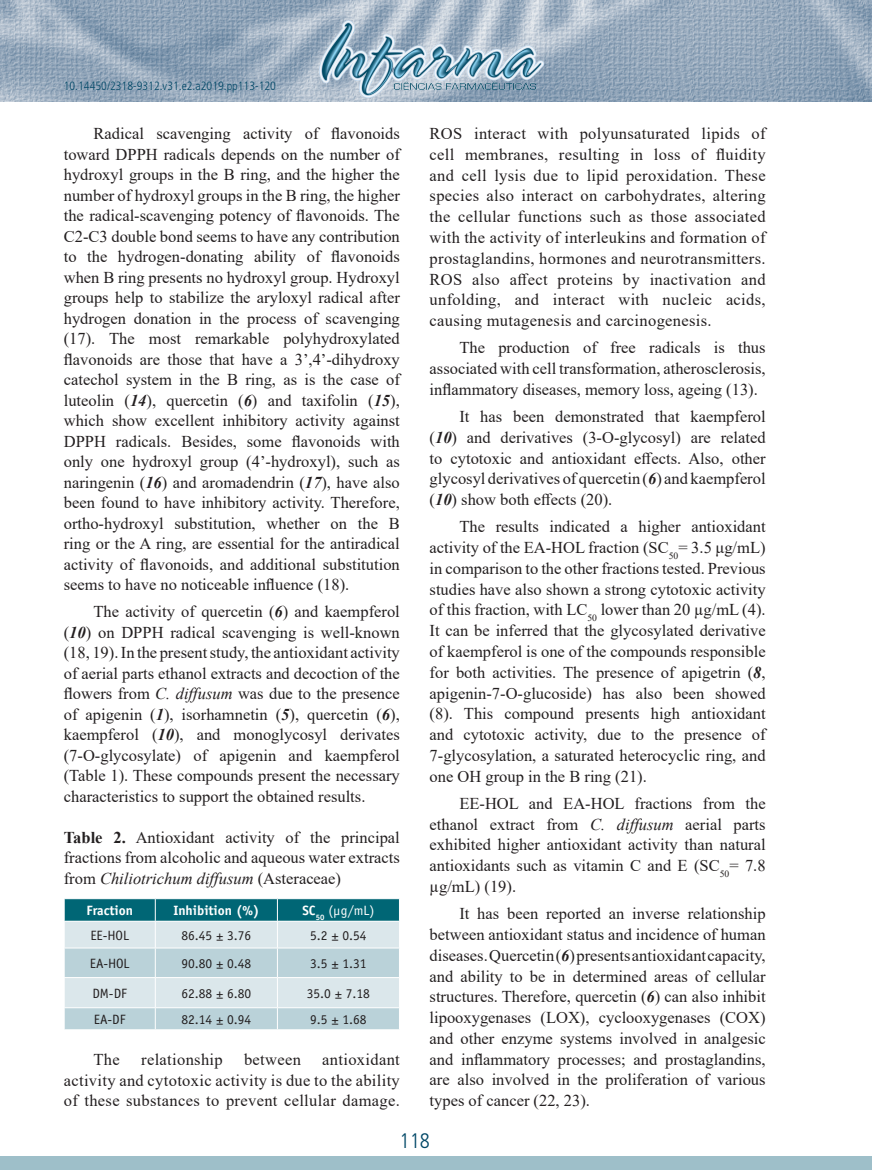
<style>
.page{position:relative;width:872px;height:1170px;background:#fff}
.page>*{position:absolute;margin:0;border:0;box-sizing:border-box;transform-origin:0 0}
.t1{font:300 condensed 21px "Frutiger";color:#004766}
.t2{font:16.5px/20.7px "Times New Roman";color:#231f20;text-align:justify}
.t3{font:16.5px "Times New Roman";letter-spacing:.02em;color:#231f20}
.t4{font:13.5px "Officina Sans";color:#231f20}
.t5{font:700 13.5px "Officina Sans";color:#fff}
.t6{font:13.5px "Officina Sans";color:#fff}
.t7{font:300 condensed 12px "Frutiger";color:#004766}
.s1{font-weight:700;font-style:italic}
.s2{font-style:italic}
.s3{font-weight:700}
</style>
<div class="page">
<img style="left:0;top:0;width:872px;height:101px">
<div style="left:0;top:1155px;width:872px;height:14px;background:#9ebfc9"></div>
<img style="left:319px;top:20px;width:225px;height:77px">
<svg style="left:64px;top:898px;width:336px;height:131px;background:#accbd1"></svg>
<p class="t7" style="left:64px;top:79px;width:214px">10.14450/2318-9312.v31.e2.a2019.pp113-120</p>
<p class="t2" style="left:64px;top:123px;width:337px;text-indent:30px">Radical scavenging activity of flavonoids toward DPPH radicals depends on the number of hydroxyl groups in the B ring, and the higher the number of hydroxyl groups in the B ring, the higher the radical-scavenging potency of flavonoids. The C2-C3 double bond seems to have any contribution to the hydrogen-donating ability of flavonoids when B ring presents no hydroxyl group. Hydroxyl groups help to stabilize the aryloxyl radical after hydrogen donation in the process of scavenging (17). The most remarkable polyhydroxylated flavonoids are those that have a 3’,4’-dihydroxy catechol system in the B ring, as is the case of luteolin (<span class="s1">14</span>), quercetin (<span class="s1">6</span>) and taxifolin (<span class="s1">15</span>), which show excellent inhibitory activity against DPPH radicals. Besides, some flavonoids with only one hydroxyl group (4’-hydroxyl), such as naringenin (<span class="s1">16</span>) and aromadendrin (<span class="s1">17</span>), have also been found to have inhibitory activity. Therefore, ortho-hydroxyl substitution, whether on the B ring or the A ring, are essential for the antiradical activity of flavonoids, and additional substitution seems to have no noticeable influence (18).</p>
<p class="t2" style="left:64px;top:600px;width:337px;text-indent:30px">The activity of quercetin (<span class="s1">6</span>) and kaempferol (<span class="s1">10</span>) on DPPH radical scavenging is well-known (18, 19). In the present study, the antioxidant activity of aerial parts ethanol extracts and decoction of the flowers from <span class="s2">C. diffusum</span> was due to the presence of apigenin (<span class="s1">1</span>), isorhamnetin (<span class="s1">5</span>), quercetin (<span class="s1">6</span>), kaempferol (<span class="s1">10</span>), and monoglycosyl derivates (7-O-glycosylate) of apigenin and kaempferol (Table 1). These compounds present the necessary characteristics to support the obtained results.</p>
<p class="t2" style="left:64px;top:826px;width:337px"><span class="s3">Table 2.</span> Antioxidant activity of the principal fractions from alcoholic and aqueous water extracts from <span class="s2">Chiliotrichum diffusum</span> (Asteraceae)</p>
<p class="t5" style="left:86px;top:902px;width:48px">Fraction</p>
<p class="t5" style="left:173px;top:902px;width:87px">Inhibition (%)</p>
<p class="t6" style="left:302px;top:902px;width:73px"><span class="s3">SC</span><sub>50</sub> (µg/mL)</p>
<p class="t4" style="left:90px;top:927px;width:40px">EE-HOL</p>
<p class="t4" style="left:181px;top:927px;width:71px">86.45 ± 3.76</p>
<p class="t4" style="left:310px;top:927px;width:58px">5.2 ± 0.54</p>
<p class="t4" style="left:90px;top:955px;width:41px">EA-HOL</p>
<p class="t4" style="left:181px;top:955px;width:71px">90.80 ± 0.48</p>
<p class="t4" style="left:310px;top:955px;width:58px">3.5 ± 1.31</p>
<p class="t4" style="left:92px;top:985px;width:36px">DM-DF</p>
<p class="t4" style="left:181px;top:985px;width:71px">62.88 ± 6.80</p>
<p class="t4" style="left:307px;top:985px;width:65px">35.0 ± 7.18</p>
<p class="t4" style="left:94px;top:1011px;width:33px">EA-DF</p>
<p class="t4" style="left:181px;top:1011px;width:71px">82.14 ± 0.94</p>
<p class="t4" style="left:310px;top:1011px;width:58px">9.5 ± 1.68</p>
<p class="t2" style="left:94px;top:1048px;width:28px">The</p>
<p class="t3" style="left:141px;top:1047px;width:83px">relationship</p>
<p class="t3" style="left:244px;top:1047px;width:58px">between</p>
<p class="t2" style="left:64px;top:1048px;width:337px;text-indent:258px">antioxidant activity and cytotoxic activity is due to the ability of these substances to prevent cellular damage.</p>
<p class="t2" style="left:429px;top:123px;width:337px">ROS interact with polyunsaturated lipids of cell membranes, resulting in loss of fluidity and cell lysis due to lipid peroxidation. These species also interact on carbohydrates, altering the cellular functions such as those associated with the activity of interleukins and formation of prostaglandins, hormones and neurotransmitters.<br>ROS also affect proteins by inactivation and unfolding, and interact with nucleic acids, causing mutagenesis and carcinogenesis.</p>
<p class="t2" style="left:429px;top:337px;width:337px;text-indent:30px">The production of free radicals is thus associated with cell transformation, atherosclerosis, inflammatory diseases, memory loss, ageing (13).</p>
<p class="t2" style="left:429px;top:405px;width:337px;text-indent:30px">It has been demonstrated that kaempferol (<span class="s1">10</span>) and derivatives (3-O-glycosyl) are related to cytotoxic and antioxidant effects. Also, other glycosyl derivatives of quercetin (<span class="s1">6</span>) and kaempferol (<span class="s1">10</span>) show both effects (20).</p>
<p class="t2" style="left:429px;top:516px;width:337px;text-indent:30px">The results indicated a higher antioxidant activity of the EA-HOL fraction (SC<sub>50</sub>= 3.5 μg/mL) in comparison to the other fractions tested. Previous studies have also shown a strong cytotoxic activity of this fraction, with LC<sub>50</sub> lower than 20 µg/mL (4).<br>It can be inferred that the glycosylated derivative of kaempferol is one of the compounds responsible for both activities. The presence of apigetrin (<span class="s1">8</span>, apigenin-7-O-glucoside) has also been showed (8). This compound presents high antioxidant and cytotoxic activity, due to the presence of 7-glycosylation, a saturated heterocyclic ring, and one OH group in the B ring (21).</p>
<p class="t2" style="left:429px;top:792px;width:337px;text-indent:30px">EE-HOL and EA-HOL fractions from the ethanol extract from <span class="s2">C. diffusum</span> aerial parts exhibited higher antioxidant activity than natural antioxidants such as vitamin C and E (SC<sub>50</sub>= 7.8 µg/mL) (19).</p>
<p class="t2" style="left:429px;top:902px;width:337px;text-indent:30px">It has been reported an inverse relationship between antioxidant status and incidence of human diseases. Quercetin (<span class="s1">6</span>) presents antioxidant capacity, and ability to be in determined areas of cellular structures. Therefore, quercetin (<span class="s1">6</span>) can also inhibit lipooxygenases (LOX), cyclooxygenases (COX) and other enzyme systems involved in analgesic and inflammatory processes; and prostaglandins, are also involved in the proliferation of various types of cancer (22, 23).</p>
<p class="t1" style="left:399px;top:1128px;width:32px">118</p>
</div>
